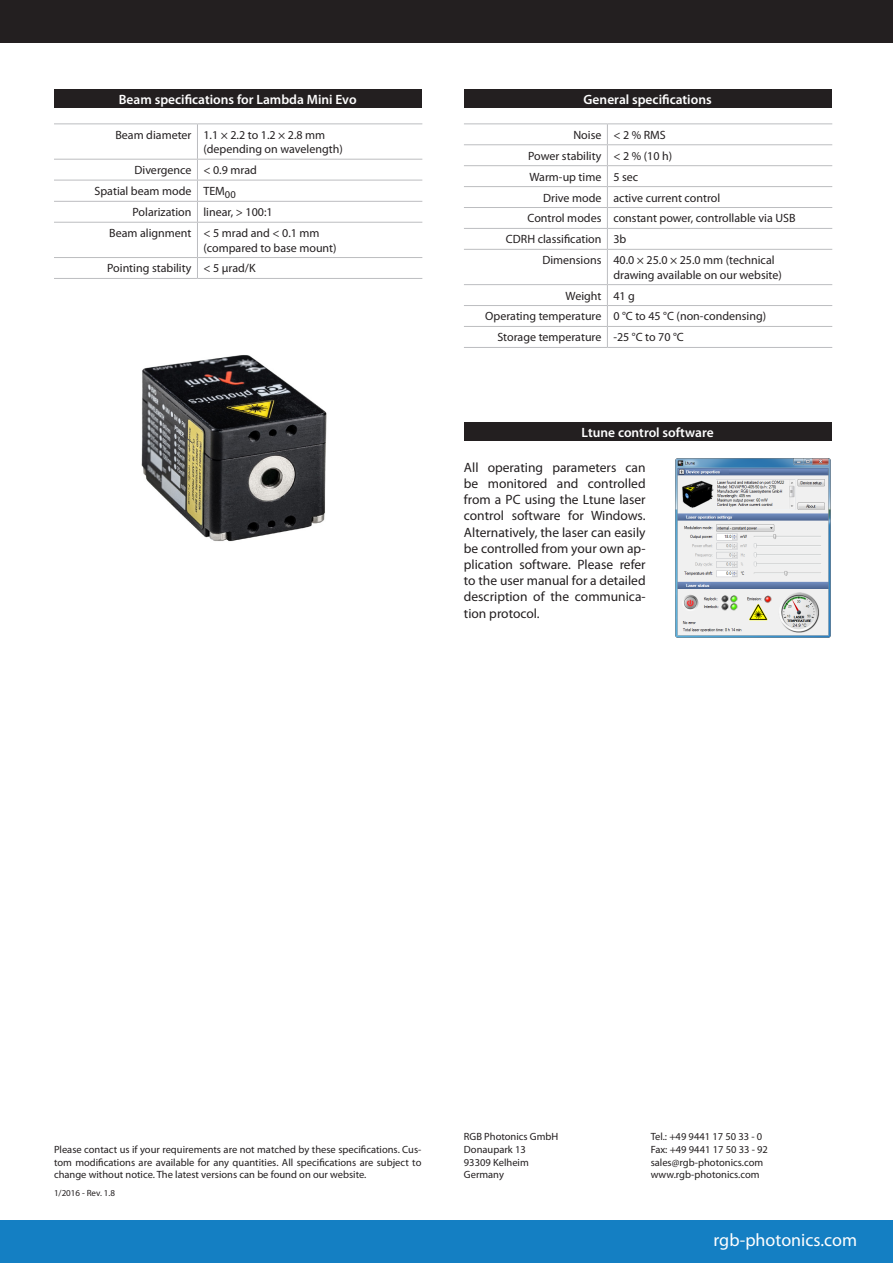
<style>
.page{position:relative;width:893px;height:1263px;background:#fff}
.page>*{position:absolute;margin:0;border:0;box-sizing:border-box;transform-origin:0 0}
.t1{font:18px "Myriad Pro";color:#fff}
.t2{font:13.5px/16.2px "Myriad Pro";color:#231f20;text-align:justify}
.t3{font:600 13.5px "Myriad Pro";color:#fff}
.t4{font:12px/14.4px "Myriad Pro";color:#231f20}
.t5{font:10.5px/12.6px "Myriad Pro";color:#231f20}
.t6{font:9px "Myriad Pro";color:#231f20}
</style>
<div class="page">
<img style="left:675px;top:459px;width:156px;height:179px">
<div style="left:464px;top:422px;width:367px;height:19px;background:#231f20"></div>
<img style="left:141px;top:355px;width:186px;height:187px">
<div style="left:464px;top:90px;width:367px;height:18px;background:#231f20"></div>
<hr style="left:54px;top:123px;width:143px;height:1px;background:#bcbdc0">
<hr style="left:197px;top:123px;width:225px;height:1px;background:#bcbdc0">
<hr style="left:197px;top:124px;width:1px;height:35px;background:#bcbdc0">
<hr style="left:54px;top:159px;width:143px;height:1px;background:#bcbdc0">
<hr style="left:197px;top:159px;width:225px;height:1px;background:#bcbdc0">
<hr style="left:54px;top:180px;width:143px;height:1px;background:#bcbdc0">
<hr style="left:197px;top:180px;width:225px;height:1px;background:#bcbdc0">
<hr style="left:54px;top:201px;width:143px;height:1px;background:#bcbdc0">
<hr style="left:197px;top:201px;width:225px;height:1px;background:#bcbdc0">
<svg style="left:197px;top:160px;width:1px;height:62px"></svg>
<hr style="left:54px;top:222px;width:143px;height:1px;background:#bcbdc0">
<hr style="left:197px;top:222px;width:225px;height:1px;background:#bcbdc0">
<hr style="left:197px;top:223px;width:1px;height:34px;background:#bcbdc0">
<hr style="left:54px;top:257px;width:143px;height:1px;background:#bcbdc0">
<hr style="left:197px;top:257px;width:225px;height:1px;background:#bcbdc0">
<svg style="left:197px;top:258px;width:1px;height:20px"></svg>
<hr style="left:54px;top:278px;width:143px;height:1px;background:#bcbdc0">
<hr style="left:197px;top:278px;width:225px;height:1px;background:#bcbdc0">
<hr style="left:464px;top:123px;width:143px;height:1px;background:#bcbdc0">
<hr style="left:607px;top:123px;width:225px;height:1px;background:#bcbdc0">
<hr style="left:464px;top:144px;width:143px;height:1px;background:#bcbdc0">
<hr style="left:607px;top:144px;width:225px;height:1px;background:#bcbdc0">
<hr style="left:464px;top:165px;width:143px;height:1px;background:#bcbdc0">
<hr style="left:607px;top:165px;width:225px;height:1px;background:#bcbdc0">
<hr style="left:464px;top:186px;width:143px;height:1px;background:#bcbdc0">
<hr style="left:607px;top:186px;width:225px;height:1px;background:#bcbdc0">
<hr style="left:464px;top:207px;width:143px;height:1px;background:#bcbdc0">
<hr style="left:607px;top:207px;width:225px;height:1px;background:#bcbdc0">
<hr style="left:464px;top:228px;width:143px;height:1px;background:#bcbdc0">
<hr style="left:607px;top:228px;width:225px;height:1px;background:#bcbdc0">
<svg style="left:607px;top:124px;width:1px;height:125px"></svg>
<hr style="left:464px;top:249px;width:143px;height:1px;background:#bcbdc0">
<hr style="left:607px;top:249px;width:225px;height:1px;background:#bcbdc0">
<hr style="left:607px;top:250px;width:1px;height:34px;background:#bcbdc0">
<hr style="left:464px;top:284px;width:143px;height:1px;background:#bcbdc0">
<hr style="left:607px;top:284px;width:225px;height:1px;background:#bcbdc0">
<hr style="left:464px;top:305px;width:143px;height:1px;background:#bcbdc0">
<hr style="left:607px;top:305px;width:225px;height:1px;background:#bcbdc0">
<hr style="left:464px;top:326px;width:143px;height:1px;background:#bcbdc0">
<hr style="left:607px;top:326px;width:225px;height:1px;background:#bcbdc0">
<svg style="left:607px;top:285px;width:1px;height:62px"></svg>
<hr style="left:464px;top:347px;width:143px;height:1px;background:#bcbdc0">
<hr style="left:607px;top:347px;width:225px;height:1px;background:#bcbdc0">
<div style="left:54px;top:90px;width:367px;height:18px;background:#231f20"></div>
<div style="left:0;top:0;width:893px;height:43px;background:#231f20"></div>
<div style="left:0;top:1220px;width:893px;height:43px;background:#147fc3"></div>
<p class="t3" style="left:119px;top:91px;width:239px">Beam specifications for Lambda Mini Evo</p>
<p class="t4" style="left:115px;top:127px;width:78px">Beam diameter</p>
<p class="t4" style="left:203px;top:127px;width:141px">1.1 × 2.2 to 1.2 × 2.8 mm (depending on wavelength)</p>
<p class="t4" style="left:135px;top:163px;width:58px">Divergence</p>
<p class="t4" style="left:203px;top:163px;width:55px">&lt; 0.9 mrad</p>
<p class="t4" style="left:95px;top:184px;width:98px">Spatial beam mode</p>
<p class="t4" style="left:203px;top:184px;width:34px">TEM<sub>00</sub></p>
<p class="t4" style="left:133px;top:205px;width:60px">Polarization</p>
<p class="t4" style="left:203px;top:205px;width:71px">linear, &gt; 100:1</p>
<p class="t4" style="left:109px;top:226px;width:84px">Beam alignment</p>
<p class="t4" style="left:203px;top:226px;width:135px">&lt; 5 mrad and &lt; 0.1 mm (compared to base mount)</p>
<p class="t4" style="left:107px;top:261px;width:86px">Pointing stability</p>
<p class="t4" style="left:203px;top:261px;width:54px">&lt; 5 µrad/K</p>
<p class="t3" style="left:584px;top:91px;width:130px">General specifications</p>
<p class="t4" style="left:573px;top:127px;width:30px">Noise</p>
<p class="t4" style="left:613px;top:127px;width:54px">&lt; 2 % RMS</p>
<p class="t4" style="left:528px;top:148px;width:75px">Power stability</p>
<p class="t4" style="left:613px;top:148px;width:60px">&lt; 2 % (10 h)</p>
<p class="t4" style="left:529px;top:169px;width:73px">Warm-up time</p>
<p class="t4" style="left:613px;top:169px;width:26px">5 sec</p>
<p class="t4" style="left:543px;top:190px;width:60px">Drive mode</p>
<p class="t4" style="left:613px;top:190px;width:108px">active current control</p>
<p class="t4" style="left:528px;top:211px;width:75px">Control modes</p>
<p class="t4" style="left:613px;top:211px;width:184px">constant power, controllable via USB</p>
<p class="t4" style="left:506px;top:232px;width:97px">CDRH classification</p>
<p class="t4" style="left:613px;top:232px;width:14px">3b</p>
<p class="t4" style="left:542px;top:253px;width:61px">Dimensions</p>
<p class="t4" style="left:613px;top:253px;width:170px">40.0 × 25.0 × 25.0 mm (technical drawing available on our website)</p>
<p class="t4" style="left:566px;top:288px;width:37px">Weight</p>
<p class="t4" style="left:613px;top:288px;width:23px">41 g</p>
<p class="t4" style="left:485px;top:309px;width:118px">Operating temperature</p>
<p class="t4" style="left:613px;top:309px;width:154px">0 °C to 45 °C (non-condensing)</p>
<p class="t4" style="left:497px;top:330px;width:106px">Storage temperature</p>
<p class="t4" style="left:613px;top:330px;width:72px">-25 °C to 70 °C</p>
<p class="t3" style="left:582px;top:423px;width:134px">Ltune control software</p>
<p class="t2" style="left:464px;top:459px;width:183px">All operating parameters can be monitored and controlled from a PC using the Ltune laser control software for Windows.<br>Alternatively, the laser can easily be controlled from your own ap&shy;plication software. Please refer to the user manual for a detailed description of the communica&shy;tion protocol.</p>
<p class="t5" style="left:54px;top:1143px;width:369px;text-align:justify">Please contact us if your requirements are not matched by these specifications. Cus&shy;tom modifications are available for any quantities. All specifications are subject to change without notice. The latest versions can be found on our website.</p>
<p class="t6" style="left:54px;top:1187px;width:62px">1/2016 - Rev. 1.8</p>
<p class="t5" style="left:464px;top:1130px;width:96px">RGB Photonics GmbH<br>Donaupark 13<br>93309 Kelheim<br>Germany</p>
<p class="t5" style="left:651px;top:1130px;width:119px">Tel.: +49 9441 17 50 33 - 0<br>Fax: +49 9441 17 50 33 - 92 sales@rgb-photonics.com www.rgb-photonics.com</p>
<p class="t1" style="left:713px;top:1229px;width:145px">rgb-photonics.com</p>
</div>
